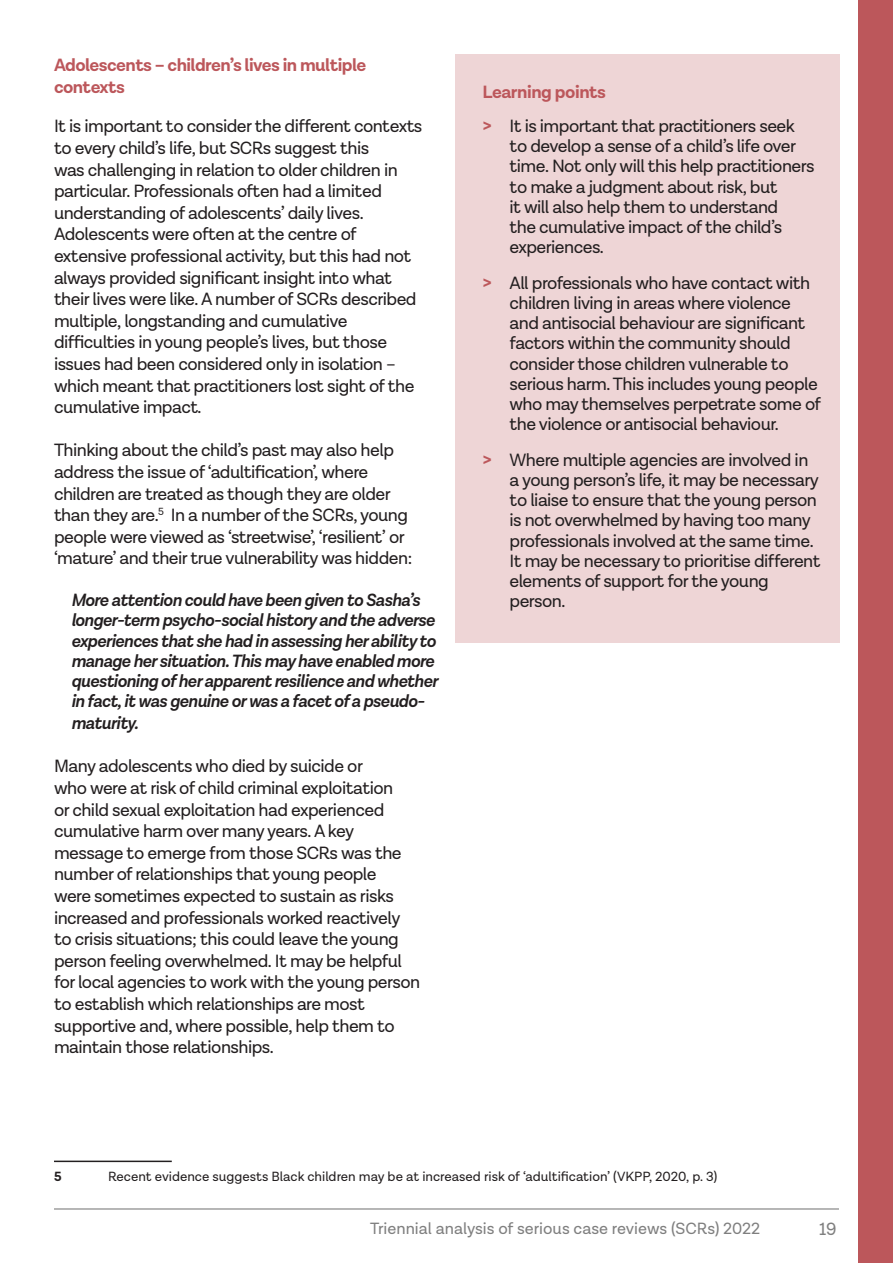
<style>
.page{position:relative;width:893px;height:1263px;background:#fff}
.page>*{position:absolute;margin:0;border:0;box-sizing:border-box;transform-origin:0 0}
.RiP_Bullet_points{font:18px/21.6px "Lota Grotesque Alt 1";letter-spacing:-.03em;color:#231f20}
.No_Spacing{font:italic 600 18px/20.4px "Lota Grotesque Alt 1";letter-spacing:-.03em;color:#231f20}
.t1{font:700 18px/21.6px "Lota Grotesque Alt 1";letter-spacing:-.03em;color:#bc575b}
.t2{font:18px "Lota Grotesque Alt 1";color:#7f7f7f}
.t3{font:16.5px "Lota Grotesque Alt 1";color:#7f7f7f}
.t4{font:13.5px "Lota Grotesque Alt 1";color:#231f20}
.t5{font:700 13.5px "Lota Grotesque Alt 1";color:#231f20}
.s1{font-weight:700;color:#bc575b}
</style>
<div class="page">
<div style="left:859px;top:0;width:34px;height:1263px;background:#bc575b"></div>
<hr style="left:54px;top:1208px;width:785px;height:1px;background:#7f7f7f">
<div style="left:455px;top:54px;width:385px;height:588px;background:#eed5d6"></div>
<hr style="left:54px;top:1160px;width:118px;height:2px;background:#231f20">
<p class="t1" style="left:54px;top:55px;width:314px">Adolescents – children’s lives in multiple contexts</p>
<p class="RiP_Bullet_points" style="left:54px;top:116px;width:370px">It is important to consider the different contexts to every child’s life, but SCRs suggest this<br>was challenging in relation to older children in particular. Professionals often had a limited understanding of adolescents’ daily lives.<br>Adolescents were often at the centre of extensive professional activity, but this had not always provided significant insight into what their lives were like. A number of SCRs described multiple, longstanding and cumulative difficulties in young people’s lives, but those issues had been considered only in isolation – which meant that practitioners lost sight of the cumulative impact.</p>
<p class="RiP_Bullet_points" style="left:54px;top:440px;width:360px">Thinking about the child’s past may also help address the issue of ‘adultification’, where children are treated as though they are older than they are.<sup>5</sup> In a number of the SCRs, young people were viewed as ‘streetwise’, ‘resilient’ or ‘mature’ and their true vulnerability was hidden:</p>
<p class="No_Spacing" style="left:71px;top:590px;width:368px">More attention could have been given to Sasha’s longer-term psycho-social history and the adverse experiences that she had in assessing her ability to manage her situation. This may have enabled more questioning of her apparent resilience and whether in fact, it was genuine or was a facet of a pseudo&shy;maturity.</p>
<p class="RiP_Bullet_points" style="left:54px;top:756px;width:368px">Many adolescents who died by suicide or<br>who were at risk of child criminal exploitation<br>or child sexual exploitation had experienced cumulative harm over many years. A key message to emerge from those SCRs was the number of relationships that young people<br>were sometimes expected to sustain as risks increased and professionals worked reactively to crisis situations; this could leave the young person feeling overwhelmed. It may be helpful for local agencies to work with the young person to establish which relationships are most supportive and, where possible, help them to maintain those relationships.</p>
<p class="t1" style="left:482px;top:82px;width:125px">Learning points</p>
<p class="RiP_Bullet_points" style="left:509px;top:116px;width:307px;line-height:20.2px;text-indent:-27px"><span class="s1">&gt;</span> It is important that practitioners seek to develop a sense of a child’s life over time. Not only will this help practitioners to make a judgment about risk, but<br>it will also help them to understand<br>the cumulative impact of the child’s experiences.</p>
<p class="RiP_Bullet_points" style="left:509px;top:273px;width:313px;line-height:20.2px;text-indent:-27px"><span class="s1">&gt;</span> All professionals who have contact with children living in areas where violence and antisocial behaviour are significant factors within the community should consider those children vulnerable to serious harm. This includes young people who may themselves perpetrate some of the violence or antisocial behaviour.</p>
<p class="RiP_Bullet_points" style="left:509px;top:450px;width:313px;line-height:20.2px;text-indent:-27px"><span class="s1">&gt;</span> Where multiple agencies are involved in a young person’s life, it may be necessary to liaise to ensure that the young person is not overwhelmed by having too many professionals involved at the same time.<br>It may be necessary to prioritise different elements of support for the young person.</p>
<p class="t5" style="left:54px;top:1168px;width:9px">5</p>
<p class="t4" style="left:108px;top:1168px;width:611px">Recent evidence suggests Black children may be at increased risk of ‘adultification’ (VKPP, 2020, p. 3)</p>
<p class="t3" style="left:370px;top:1219px;width:391px">Triennial analysis of serious case reviews (SCRs) 2022</p>
<p class="t2" style="left:819px;top:1219px;width:19px">19</p>
</div>
